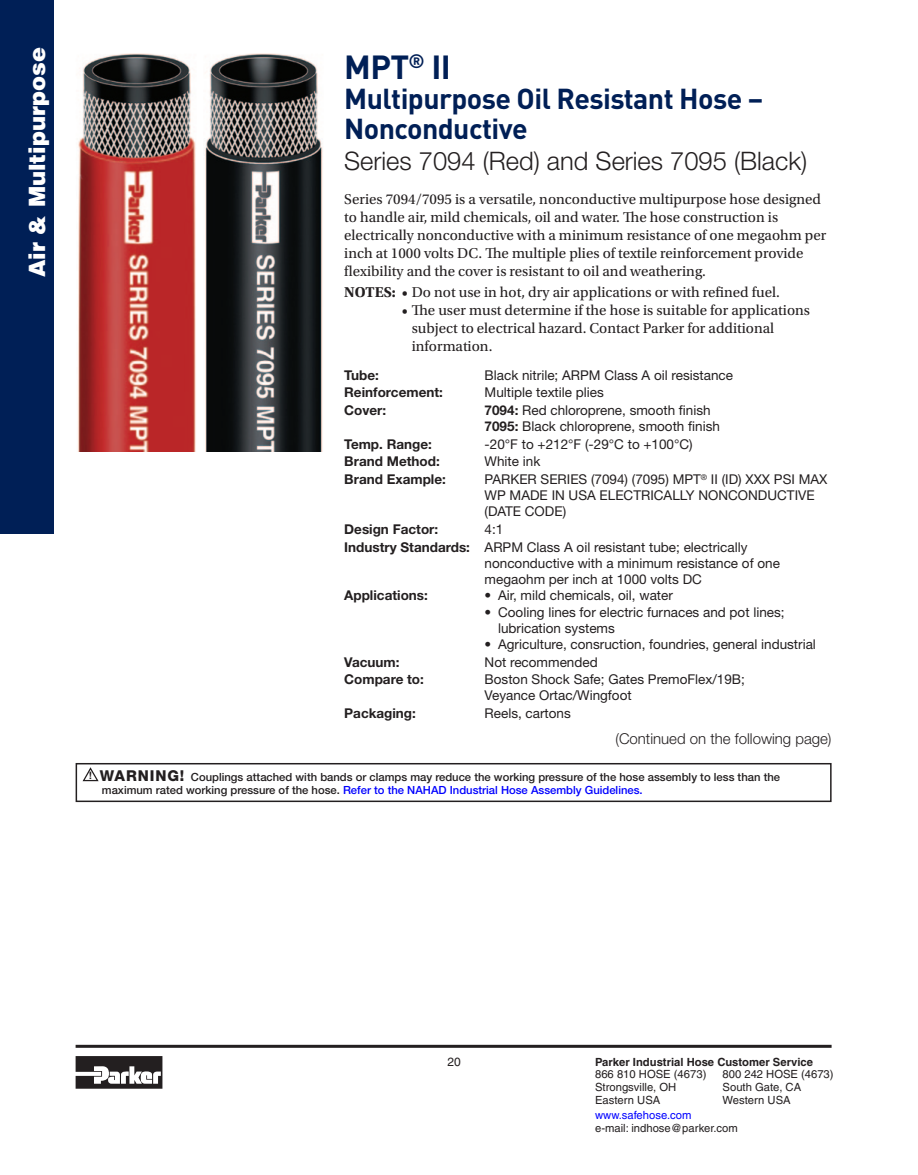
<style>
.page{position:relative;width:918px;height:1175px;background:#fff}
.page>*{position:absolute;margin:0;border:0;box-sizing:border-box;transform-origin:0 0}
.t1{font:700 33px "DINOT";color:#001f56}
.t2{font:700 28.5px/30px "DINOT";letter-spacing:-.02em;color:#001f56}
.t3{font:300 25.5px "Helvetica Neue LT Std";color:#231f20}
.t4{font:900 22.5px "Helvetica";color:#fff}
.t5{font:15px/18px "Utopia Std";color:#231f20}
.t6{font:300 15px "Helvetica Neue LT Std";color:#231f20}
.t7{font:13.5px/16.2px "Helvetica Neue LT Std";color:#231f20}
.t8{font:700 13.5px "Helvetica Neue LT Std";color:#231f20}
.t9{font:12px "Helvetica";color:#231f20}
.t10{font:500 11.25px/13.5px "Helvetica Neue LT Std";color:#231f20}
.t11{font:11.25px "Helvetica";color:#231f20}
.t12{font:700 11.25px "Helvetica";color:#231f20}
.t13{font:11.25px "Helvetica";color:#00f}
.t14{font:700 10.2px "Helvetica";color:#231f20}
.s1{font-weight:700}
.s2{font-weight:800;font-size:15px}
.s3{color:#00f}
</style>
<div class="page">
<hr style="left:76px;top:1044px;width:756px;height:3px;background:#231f20">
<svg style="left:76px;top:1056px;width:86px;height:32px"></svg>
<div style="left:0;top:0;width:54px;height:533px;background:#001f56"></div>
<div style="left:76px;top:763px;width:756px;height:39px;border:2px solid #231f20"></div>
<svg style="left:82px;top:767px;width:17px;height:15px"></svg>
<img style="left:78px;top:53px;width:118px;height:398px">
<img style="left:205px;top:53px;width:118px;height:398px">
<h3 class="t4" style="left:23px;top:277px;width:231px;rotate:-90deg">Air &amp; Multipurpose</h3>
<h1 class="t1" style="left:344px;top:45px;width:108px">MPT<sup>®</sup> II</h1>
<h2 class="t2" style="left:344px;top:83px;width:421px">Multipurpose Oil Resistant Hose –<br>Nonconductive</h2>
<h3 class="t3" style="left:344px;top:145px;width:465px">Series 7094 (Red) and Series 7095 (Black)</h3>
<p class="t5" style="left:344px;top:190px;width:484px">Series 7094/7095 is a versatile, nonconductive multipurpose hose designed to handle air, mild chemicals, oil and water. The hose construction is electrically nonconductive with a minimum resistance of one megaohm per inch at 1000 volts DC. The multiple plies of textile reinforcement provide flexibility and the cover is resistant to oil and weathering.</p>
<p class="t5" style="left:344px;top:283px;width:437px"><span class="s1">NOTES:</span> • Do not use in hot, dry air applications or with refined fuel.</p>
<p class="t5" style="left:412px;top:301px;width:400px;text-indent:-10px">• The user must determine if the hose is suitable for applications subject to electrical hazard. Contact Parker for additional information.</p>
<p class="t8" style="left:344px;top:366px;width:36px">Tube:</p>
<p class="t7" style="left:485px;top:366px;width:250px">Black nitrile; ARPM Class A oil resistance</p>
<p class="t8" style="left:344px;top:384px;width:100px">Reinforcement:</p>
<p class="t7" style="left:485px;top:384px;width:121px">Multiple textile plies</p>
<p class="t8" style="left:344px;top:402px;width:44px">Cover:</p>
<p class="t7" style="left:485px;top:402px;width:237px"><span class="s1">7094:</span> Red chloroprene, smooth finish<br><span class="s1">7095:</span> Black chloroprene, smooth finish</p>
<p class="t8" style="left:344px;top:435px;width:89px">Temp. Range:</p>
<p class="t7" style="left:485px;top:435px;width:210px">-20°F to +212°F (-29°C to +100°C)</p>
<p class="t8" style="left:344px;top:453px;width:97px">Brand Method:</p>
<p class="t7" style="left:485px;top:453px;width:57px">White ink</p>
<p class="t8" style="left:344px;top:471px;width:103px">Brand Example:</p>
<p class="t7" style="left:485px;top:471px;width:344px">PARKER SERIES (7094) (7095) MPT<sup>®</sup> II (ID) XXX PSI MAX<br>WP MADE IN USA ELECTRICALLY NONCONDUCTIVE (DATE CODE)</p>
<p class="t8" style="left:344px;top:521px;width:96px">Design Factor:</p>
<p class="t7" style="left:344px;top:520px;width:405px;line-height:17.7px;text-indent:140px">4:1<br><span class="s1">Industry Standards:</span> ARPM Class A oil resistant tube; electrically</p>
<p class="t7" style="left:485px;top:555px;width:297px">nonconductive with a minimum resistance of one megaohm per inch at 1000 volts DC</p>
<p class="t8" style="left:344px;top:587px;width:85px">Applications:</p>
<p class="t7" style="left:485px;top:587px;width:190px">• Air, mild chemicals, oil, water</p>
<p class="t7" style="left:498px;top:603px;width:288px;text-indent:-14px">• Cooling lines for electric furnaces and pot lines; lubrication systems</p>
<p class="t7" style="left:485px;top:636px;width:333px">• Agriculture, consruction, foundries, general industrial</p>
<p class="t8" style="left:344px;top:653px;width:57px">Vacuum:</p>
<p class="t7" style="left:485px;top:653px;width:115px">Not recommended</p>
<p class="t8" style="left:344px;top:671px;width:81px">Compare to:</p>
<p class="t7" style="left:485px;top:671px;width:262px">Boston Shock Safe; Gates PremoFlex/19B;<br>Veyance Ortac/Wingfoot</p>
<p class="t8" style="left:344px;top:705px;width:73px">Packaging:</p>
<p class="t7" style="left:485px;top:705px;width:88px">Reels, cartons</p>
<p class="t6" style="left:615px;top:729px;width:218px">(Continued on the following page)</p>
<p class="t10" style="left:100px;top:769px;width:682px"><span class="s2">WARNING!</span> Couplings attached with bands or clamps may reduce the working pressure of the hose assembly to less than the maximum rated working pressure of the hose. <span class="s3">Refer to the NAHAD Industrial Hose Assembly Guidelines.</span></p>
<p class="t14" style="left:89px;top:769px;width:5px">!</p>
<p class="t9" style="left:448px;top:1054px;width:15px">20</p>
<p class="t12" style="left:595px;top:1054px;width:219px">Parker Industrial Hose Customer Service</p>
<p class="t11" style="left:595px;top:1067px;width:113px">866 810 HOSE (4673)</p>
<p class="t11" style="left:723px;top:1067px;width:113px">800 242 HOSE (4673)</p>
<p class="t11" style="left:595px;top:1080px;width:83px">Strongsville, OH</p>
<p class="t11" style="left:723px;top:1080px;width:80px">South Gate, CA</p>
<p class="t11" style="left:595px;top:1093px;width:67px">Eastern USA</p>
<p class="t11" style="left:723px;top:1093px;width:70px">Western USA</p>
<p class="t13" style="left:595px;top:1108px;width:98px">www.safehose.com</p>
<p class="t11" style="left:595px;top:1121px;width:144px">e-mail: indhose@parker.com</p>
</div>
